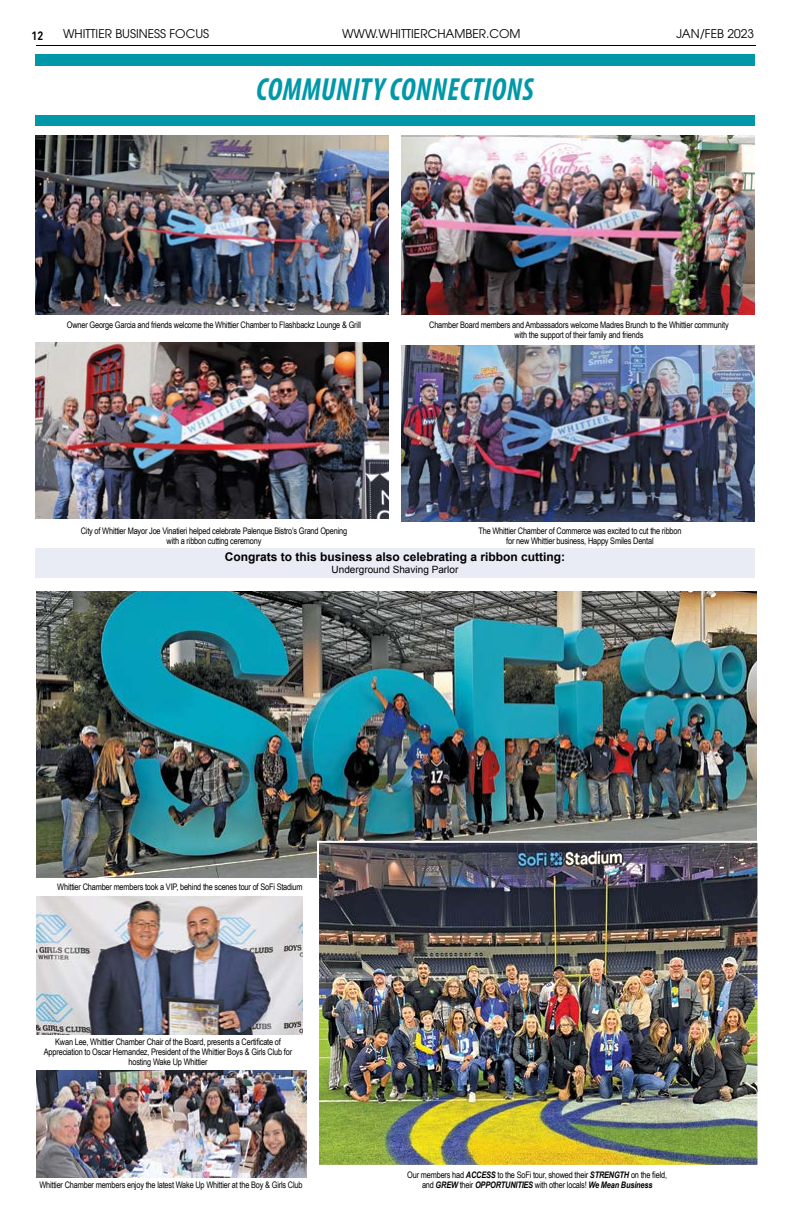
<style>
.page{position:relative;width:792px;height:1224px;background:#fff}
.page>*{position:absolute;margin:0;border:0;box-sizing:border-box;transform-origin:0 0}
.t1{font:italic 700 condensed 32.1px "Myriad Pro";letter-spacing:.02em;color:#0098a8;scale:.93 1}
.t2{font:12px "Avant Garde";color:#000}
.t3{font:700 12px "Arial";color:#000}
.t4{font:600 12px "Avenir Next Condensed";color:#000}
.t5{font:10px "Arial";color:#000}
.t6{font:9px/10px "Arial Narrow";letter-spacing:-.02em;color:#000;text-align:center}
.t7{font:italic 700 9px "Arial Narrow";letter-spacing:-.02em;color:#000}
.s1{font-weight:700;font-style:italic}
.s2{font-weight:400;font-style:normal}
</style>
<div class="page">
<hr style="left:36px;top:45px;width:720px;height:1px;background:#000">
<div style="left:35px;top:54px;width:720px;height:72px;background:#0098a8"></div>
<div style="left:35px;top:66px;width:720px;height:48px;background:#fff"></div>
<img style="left:35px;top:135px;width:354px;height:180px">
<img style="left:35px;top:342px;width:354px;height:177px">
<img style="left:36px;top:591px;width:721px;height:287px">
<img style="left:37px;top:897px;width:265px;height:138px">
<img style="left:401px;top:345px;width:354px;height:177px">
<img style="left:401px;top:135px;width:354px;height:180px">
<img style="left:320px;top:844px;width:436px;height:320px">
<div style="left:317px;top:841px;width:442px;height:326px;border:2px solid #fff"></div>
<img style="left:37px;top:1070px;width:270px;height:108px">
<div style="left:35px;top:549px;width:720px;height:29px;background:#e9ecf4"></div>
<h2 class="t4" style="left:32px;top:25px;width:13px">12</h2>
<h2 class="t2" style="left:63px;top:27px;width:148px">WHITTIER BUSINESS FOCUS</h2>
<h2 class="t2" style="left:342px;top:27px;width:180px">WWW.WHITTIERCHAMBER.COM</h2>
<h2 class="t2" style="left:677px;top:27px;width:79px">JAN/FEB 2023</h2>
<h1 class="t1" style="left:256px;top:69px;width:300px">COMMUNITY CONNECTIONS</h1>
<p class="t6" style="left:67px;top:319px;width:296px">Owner George Garcia and friends welcome the Whittier Chamber to Flashbackz Lounge &amp; Grill</p>
<p class="t6" style="left:429px;top:319px;width:301px">Chamber Board members and Ambassadors welcome Madres Brunch to the Whittier community with the support of their family and friends</p>
<p class="t6" style="left:81px;top:525px;width:268px">City of Whittier Mayor Joe Vinatieri helped celebrate Palenque Bistro’s Grand Opening with a ribbon cutting ceremony</p>
<p class="t6" style="left:478px;top:525px;width:205px">The Whittier Chamber of Commerce was excited to cut the ribbon for new Whittier business, Happy Smiles Dental</p>
<h2 class="t3" style="left:225px;top:549px;width:342px">Congrats to this business also celebrating a ribbon cutting:</h2>
<p class="t5" style="left:332px;top:563px;width:128px">Underground Shaving Parlor</p>
<p class="t6" style="left:57px;top:882px;width:247px">Whittier Chamber members took a VIP, behind the scenes tour of SoFi Stadium</p>
<p class="t6" style="left:44px;top:1037px;width:250px">Kwan Lee, Whittier Chamber Chair of the Board, presents a Certificate of<br>Appreciation to Oscar Hernandez, President of the Whittier Boys &amp; Girls Club for hosting Wake Up Whittier</p>
<p class="t6" style="left:407px;top:1169px;width:261px">Our members had <span class="s1">ACCESS</span> to the SoFi tour, showed their <span class="s1">STRENGTH</span> on the field,</p>
<p class="t6" style="left:39px;top:1180px;width:265px">Whittier Chamber members enjoy the latest Wake Up Whittier at the Boy &amp; Girls Club</p>
<p class="t7" style="left:422px;top:1178px;width:232px"><span class="s2">and</span> GREW <span class="s2">their</span> OPPORTUNITIES <span class="s2">with other locals!</span> We Mean Business</p>
</div>
